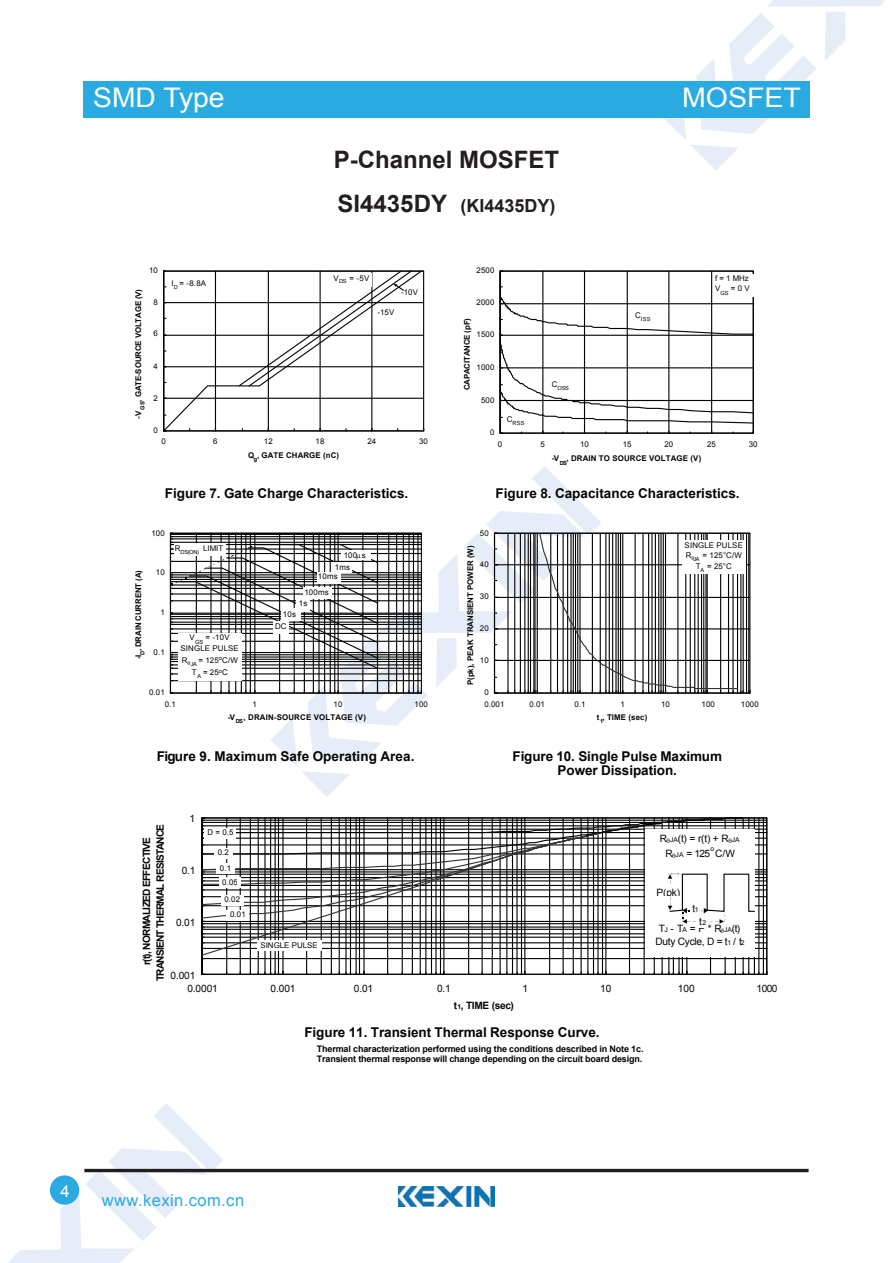
<style>
.page{position:relative;width:893px;height:1263px;background:#fff}
.page>*{position:absolute;margin:0;border:0;box-sizing:border-box;transform-origin:0 0}
.t1{font:27px "Arial";color:#fff;scale:1.05 1}
.t2{font:27px "Arial";color:#fff;scale:1.06 1}
.t3{font:25.5px "Arial";letter-spacing:.055em;color:#fff}
.t4{font:700 24px "Arial";color:#231f20}
.t5{font:700 18px "Arial";color:#231f20}
.t6{font:16.5px "Arial";letter-spacing:.025em;color:#2baae1}
.t7{font:16.5px "Arial";color:#fff}
.t8{font:700 13.5px/14.5px "Arial";color:#050504;text-align:center}
.t9{font:10.2px/15.8px "Arial";letter-spacing:-.015em;color:#050504}
.t10{font:700 10.2px/13.5px "Arial";letter-spacing:-.08em;color:#050504;text-align:center}
.t11{font:700 9px/10.2px "Arial";letter-spacing:-.015em;color:#050504}
.t12{font:7.8px/10.2px "Arial";letter-spacing:.015em;color:#050504}
.t13{font:700 7.8px "Arial";letter-spacing:-.005em;color:#050504}
.t14{font:700 7.8px "Arial";letter-spacing:.02em;color:#050504}
.t15{font:6.75px "Arial";color:#050504}
.t16{font:5.7px "Arial";letter-spacing:.045em;color:#050504}
.s1{font-size:24px}
.s2{font-size:6.75px}
</style>
<div class="page">
<svg style="left:659px;top:13px;width:157px;height:157px"></svg>
<svg style="left:768px;top:0;width:117px;height:6px"></svg>
<svg style="left:825px;top:12px;width:20px;height:48px"></svg>
<svg style="left:8px;top:1103px;width:215px;height:160px"></svg>
<hr style="left:84px;top:1169px;width:725px;height:3px;background:#211e1e">
<div style="left:50px;top:1175px;width:29px;height:30px;background:#2baae1;border-radius:50%"></div>
<img style="left:399px;top:1186px;width:95px;height:20px">
<div style="left:83px;top:82px;width:727px;height:36px;background:#29abe2"></div>
<svg style="left:163px;top:270px;width:262px;height:162px"></svg>
<svg style="left:499px;top:270px;width:255px;height:164px"></svg>
<div style="left:634px;top:310px;width:20px;height:14px;background:#fff"></div>
<div style="left:550px;top:379px;width:21px;height:12px;background:#fff"></div>
<div style="left:505px;top:415px;width:21px;height:12px;background:#fff"></div>
<div style="left:714px;top:274px;width:39px;height:23px;background:#fff"></div>
<svg style="left:201px;top:817px;width:567px;height:158px"></svg>
<hr style="left:202px;top:974px;width:565px;height:1px;background:#050504">
<svg style="left:201px;top:971px;width:4px;height:4px"></svg>
<svg style="left:258px;top:971px;width:26px;height:3px"></svg>
<svg style="left:339px;top:971px;width:26px;height:3px"></svg>
<svg style="left:420px;top:971px;width:24px;height:3px"></svg>
<svg style="left:500px;top:971px;width:25px;height:3px"></svg>
<svg style="left:581px;top:971px;width:25px;height:3px"></svg>
<svg style="left:662px;top:971px;width:25px;height:3px"></svg>
<svg style="left:743px;top:971px;width:24px;height:3px"></svg>
<svg style="left:169px;top:466px;width:582px;height:331px"></svg>
<svg style="left:201px;top:817px;width:554px;height:142px"></svg>
<h1 class="t1" style="left:93px;top:80px;width:127px">SMD Type</h1>
<h1 class="t2" style="left:682px;top:80px;width:114px">MOSFET</h1>
<h3 class="t4" style="left:334px;top:144px;width:227px">P-Channel MOSFET</h3>
<h3 class="t5" style="left:338px;top:194px;width:219px"><span class="s1">SI4435DY</span> (KI4435DY)</h3>
<h2 class="t3" style="left:651px;top:89px;width:141px">Transistors</h2>
<p class="t12" style="left:149px;top:266px;width:10px">10</p>
<p class="t12" style="left:476px;top:266px;width:19px">2500</p>
<p class="t13" style="left:133px;top:418px;width:131px;rotate:-90deg">-V <sub>GS</sub>, GATE-SOURCE VOLTAGE (V)</p>
<p class="t12" style="left:154px;top:297px;width:6px">8</p>
<p class="t12" style="left:154px;top:329px;width:6px">6</p>
<p class="t12" style="left:154px;top:361px;width:6px">4</p>
<p class="t12" style="left:154px;top:393px;width:6px">2</p>
<p class="t12" style="left:172px;top:278px;width:36px">I<sub>D</sub> = -8.8A</p>
<p class="t12" style="left:334px;top:273px;width:37px">V<sub>DS</sub> = -5V</p>
<p class="t12" style="left:401px;top:287px;width:18px">-10V</p>
<p class="t12" style="left:377px;top:307px;width:18px">-15V</p>
<p class="t12" style="left:476px;top:297px;width:19px">2000</p>
<p class="t13" style="left:462px;top:390px;width:74px;rotate:-90deg">CAPACITANCE (pF)</p>
<p class="t12" style="left:476px;top:330px;width:19px">1500</p>
<p class="t12" style="left:476px;top:362px;width:19px">1000</p>
<p class="t12" style="left:481px;top:395px;width:15px">500</p>
<p class="t16" style="left:507px;top:419px;width:19px"><sup>C</sup>RSS</p>
<p class="t16" style="left:552px;top:385px;width:19px"><sup>C</sup>OSS</p>
<p class="t16" style="left:635px;top:315px;width:17px"><sup>C</sup>ISS</p>
<p class="t12" style="left:715px;top:273px;width:36px">f=1MHz<br>V<sub>GS</sub>=0V</p>
<p class="t12" style="left:154px;top:425px;width:6px">0</p>
<p class="t12" style="left:490px;top:428px;width:6px">0</p>
<p class="t12" style="left:161px;top:437px;width:6px">0</p>
<p class="t12" style="left:213px;top:437px;width:6px">6</p>
<p class="t12" style="left:264px;top:437px;width:10px">12</p>
<p class="t12" style="left:316px;top:437px;width:10px">18</p>
<p class="t12" style="left:367px;top:437px;width:10px">24</p>
<p class="t12" style="left:419px;top:437px;width:10px">30</p>
<p class="t13" style="left:248px;top:450px;width:93px">Q<sub>g</sub>, GATE CHARGE (nC)</p>
<p class="t12" style="left:498px;top:439px;width:6px">0</p>
<p class="t12" style="left:541px;top:439px;width:6px">5</p>
<p class="t12" style="left:580px;top:439px;width:10px">10</p>
<p class="t12" style="left:623px;top:439px;width:10px">15</p>
<p class="t12" style="left:664px;top:439px;width:10px">20</p>
<p class="t12" style="left:707px;top:439px;width:10px">25</p>
<p class="t12" style="left:749px;top:439px;width:10px">30</p>
<p class="t14" style="left:552px;top:453px;width:151px">-V<sub>DS</sub>, DRAIN TO SOURCE VOLTAGE (V)</p>
<h3 class="t8" style="left:165px;top:487px;width:245px">Figure 7. Gate Charge Characteristics.</h3>
<h3 class="t8" style="left:496px;top:487px;width:245px">Figure 8. Capacitance Characteristics.</h3>
<p class="t12" style="left:151px;top:528px;width:15px">100</p>
<p class="t13" style="left:133px;top:659px;width:91px;rotate:-90deg">-I<sub>D</sub>, DRAIN CURRENT (A)</p>
<p class="t12" style="left:156px;top:567px;width:10px">10</p>
<p class="t12" style="left:160px;top:608px;width:6px">1</p>
<p class="t12" style="left:154px;top:647px;width:13px">0.1</p>
<p class="t12" style="left:149px;top:687px;width:17px">0.01</p>
<p class="t12" style="left:175px;top:543px;width:50px">R<sub>DS(ON)</sub> LIMIT</p>
<p class="t12" style="left:181px;top:632px;width:60px;line-height:11.2px;text-align:center">V<sub>GS</sub> = -10V<br>SINGLE PULSE<br>R <sub>JA</sub> = 125<sup>o</sup>C/W</p>
<p class="t12" style="left:192px;top:667px;width:38px">T<sub>A</sub> = 25<sup>o</sup>C</p>
<p class="t12" style="left:344px;top:550px;width:23px">100 s</p>
<p class="t12" style="left:335px;top:563px;width:17px">1ms</p>
<p class="t12" style="left:318px;top:572px;width:21px">10ms</p>
<p class="t12" style="left:304px;top:587px;width:26px">100ms</p>
<p class="t12" style="left:299px;top:599px;width:10px">1s</p>
<p class="t12" style="left:283px;top:609px;width:15px">10s</p>
<p class="t12" style="left:275px;top:621px;width:13px">DC</p>
<p class="t12" style="left:165px;top:699px;width:13px">0.1</p>
<p class="t12" style="left:253px;top:699px;width:6px">1</p>
<p class="t12" style="left:334px;top:699px;width:10px">10</p>
<p class="t12" style="left:415px;top:699px;width:15px">100</p>
<p class="t14" style="left:228px;top:712px;width:140px">-V<sub>DS</sub>, DRAIN-SOURCE VOLTAGE (V)</p>
<p class="t12" style="left:480px;top:528px;width:10px">50</p>
<p class="t13" style="left:465px;top:685px;width:141px;rotate:-90deg">P(pk), PEAK TRANSIENT POWER (W)</p>
<p class="t12" style="left:685px;top:540px;width:60px">SINGLE PULSE<br>R <sub>JA</sub> = 125°C/W</p>
<p class="t12" style="left:480px;top:559px;width:10px">40</p>
<p class="t12" style="left:696px;top:561px;width:37px">T<sub>A</sub> = 25°C</p>
<p class="t12" style="left:480px;top:591px;width:10px">30</p>
<p class="t12" style="left:480px;top:623px;width:10px">20</p>
<p class="t12" style="left:480px;top:655px;width:10px">10</p>
<p class="t12" style="left:484px;top:687px;width:6px">0</p>
<p class="t12" style="left:484px;top:699px;width:22px">0.001</p>
<p class="t12" style="left:529px;top:699px;width:17px">0.01</p>
<p class="t12" style="left:574px;top:699px;width:13px">0.1</p>
<p class="t12" style="left:620px;top:699px;width:6px">1</p>
<p class="t12" style="left:661px;top:699px;width:10px">10</p>
<p class="t12" style="left:701px;top:699px;width:15px">100</p>
<p class="t12" style="left:741px;top:699px;width:19px">1000</p>
<p class="t13" style="left:597px;top:712px;width:52px">t<sub>1</sub>, TIME (sec)</p>
<h3 class="t8" style="left:157px;top:749px;width:259px">Figure 9. Maximum Safe Operating Area.</h3>
<h3 class="t8" style="left:512px;top:749px;width:211px">Figure 10. Single Pulse Maximum<br>Power Dissipation.</h3>
<h3 class="t9" style="left:190px;top:811px;width:7px">1</h3>
<h3 class="t10" style="left:140px;top:981px;width:159px;rotate:-90deg">r(t), NORMALIZED EFFECTIVE<br>TRANSIENT THERMAL RESISTANCE</h3>
<h3 class="t9" style="left:665px;top:830px;width:76px;text-indent:-6px">R <span class="s2">JA</span>(t) = r(t) + R <span class="s2">JA<br></span>R <span class="s2">JA</span> = 125</h3>
<p class="t12" style="left:208px;top:827px;width:27px">D = 0.5</p>
<p class="t15" style="left:710px;top:844px;width:5px">o</p>
<p class="t12" style="left:218px;top:847px;width:13px">0.2</p>
<h3 class="t9" style="left:715px;top:846px;width:22px">C/W</h3>
<p class="t12" style="left:220px;top:863px;width:13px">0.1</p>
<h3 class="t9" style="left:182px;top:863px;width:15px">0.1</h3>
<p class="t12" style="left:222px;top:878px;width:17px">0.05</p>
<h3 class="t9" style="left:656px;top:884px;width:25px">P(pk)</h3>
<p class="t12" style="left:224px;top:894px;width:17px">0.02</p>
<h3 class="t9" style="left:692px;top:901px;width:8px">t<span class="s2">1</span></h3>
<p class="t12" style="left:230px;top:909px;width:17px">0.01</p>
<h3 class="t9" style="left:699px;top:913px;width:9px">t<span class="s2">2</span></h3>
<h3 class="t9" style="left:176px;top:914px;width:21px">0.01</h3>
<h3 class="t9" style="left:655px;top:921px;width:91px;line-height:13.5px;text-align:center">T<span class="s2">J</span> - T<span class="s2">A</span> = P * R <span class="s2">JA</span>(t)<br>Duty Cycle, D = t<span class="s2">1</span> / t<span class="s2">2</span></h3>
<p class="t12" style="left:260px;top:941px;width:59px">SINGLE PULSE</p>
<h3 class="t9" style="left:170px;top:967px;width:26px">0.001</h3>
<h3 class="t9" style="left:187px;top:981px;width:32px">0.0001</h3>
<h3 class="t9" style="left:271px;top:981px;width:26px">0.001</h3>
<h3 class="t9" style="left:354px;top:981px;width:21px">0.01</h3>
<h3 class="t9" style="left:437px;top:981px;width:15px">0.1</h3>
<h3 class="t9" style="left:523px;top:981px;width:7px">1</h3>
<h3 class="t9" style="left:600px;top:981px;width:13px">10</h3>
<h3 class="t9" style="left:678px;top:981px;width:18px">100</h3>
<h3 class="t9" style="left:757px;top:981px;width:22px">1000</h3>
<h3 class="t10" style="left:454px;top:999px;width:62px">t<span class="s2">1</span>, TIME (sec)</h3>
<h3 class="t8" style="left:304px;top:1026px;width:297px">Figure 11. Transient Thermal Response Curve.</h3>
<p class="t11" style="left:317px;top:1044px;width:328px">Thermal characterization performed using the conditions described in Note 1c.<br>Transient thermal response will change depending on the circuit board design.</p>
<h3 class="t7" style="left:60px;top:1180px;width:11px">4</h3>
<h3 class="t6" style="left:102px;top:1189px;width:144px">www.kexin.com.cn</h3>
</div>
